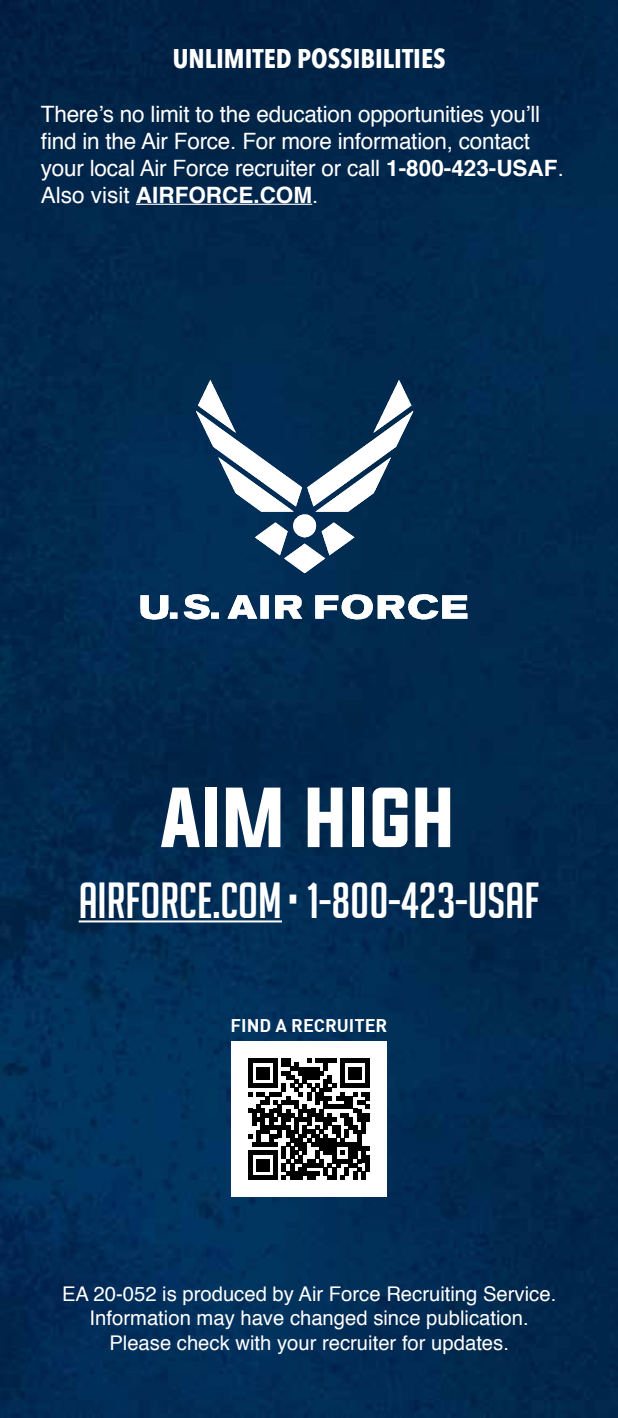
<style>
.page{position:relative;width:618px;height:1418px;background:#fff}
.page>*{position:absolute;margin:0;border:0;box-sizing:border-box;transform-origin:0 0}
.t1{font:72px "Evogria";color:#fff}
.t2{font:49.5px "Big Noodle Titling";color:#fff}
.t3{font:700 27px "Avenir Next Condensed";color:#fff}
.t4{font:22.5px/27px "Helvetica";letter-spacing:-.01em;color:#fff}
.t5{font:20.25px/24.3px "Helvetica";color:#fff;text-align:center}
.t6{font:700 18px "DIN";color:#fff}
.s1{font-weight:700}
</style>
<div class="page">
<img style="left:0;top:0;width:618px;height:1417px">
<svg style="left:140px;top:380px;width:327px;height:239px;fill:#012d56"></svg>
<img style="left:374px;top:384px;width:37px;height:49px">
<hr style="left:79px;top:920px;width:203px;height:2px;background:#fff">
<hr style="left:136px;top:204px;width:176px;height:1px;background:#fff">
<div style="left:231px;top:1041px;width:155px;height:155px;background:#fff"></div>
<svg style="left:248px;top:1058px;width:122px;height:122px"></svg>
<div style="left:365px;top:1154px;width:5px;height:17px;background:#000"></div>
<p class="t3" style="left:173px;top:41px;width:274px">UNLIMITED POSSIBILITIES</p>
<p class="t4" style="left:41px;top:101px;width:524px">There’s no limit to the education opportunities you’ll find in the Air Force. For more information, contact your local Air Force recruiter or call <span class="s1">1-800-423-USAF</span>.<br>Also visit <span class="s1">AIRFORCE.COM</span>.</p>
<h1 class="t1" style="left:161px;top:767px;width:297px">AIM HIGH</h1>
<h2 class="t2" style="left:79px;top:874px;width:462px">AIRFORCE.COM • 1-800-423-USAF</h2>
<p class="t6" style="left:231px;top:1013px;width:158px">FIND A RECRUITER</p>
<p class="t5" style="left:62px;top:1282px;width:496px">EA 20-052 is produced by Air Force Recruiting Service.<br>Information may have changed since publication.<br>Please check with your recruiter for updates.</p>
</div>
